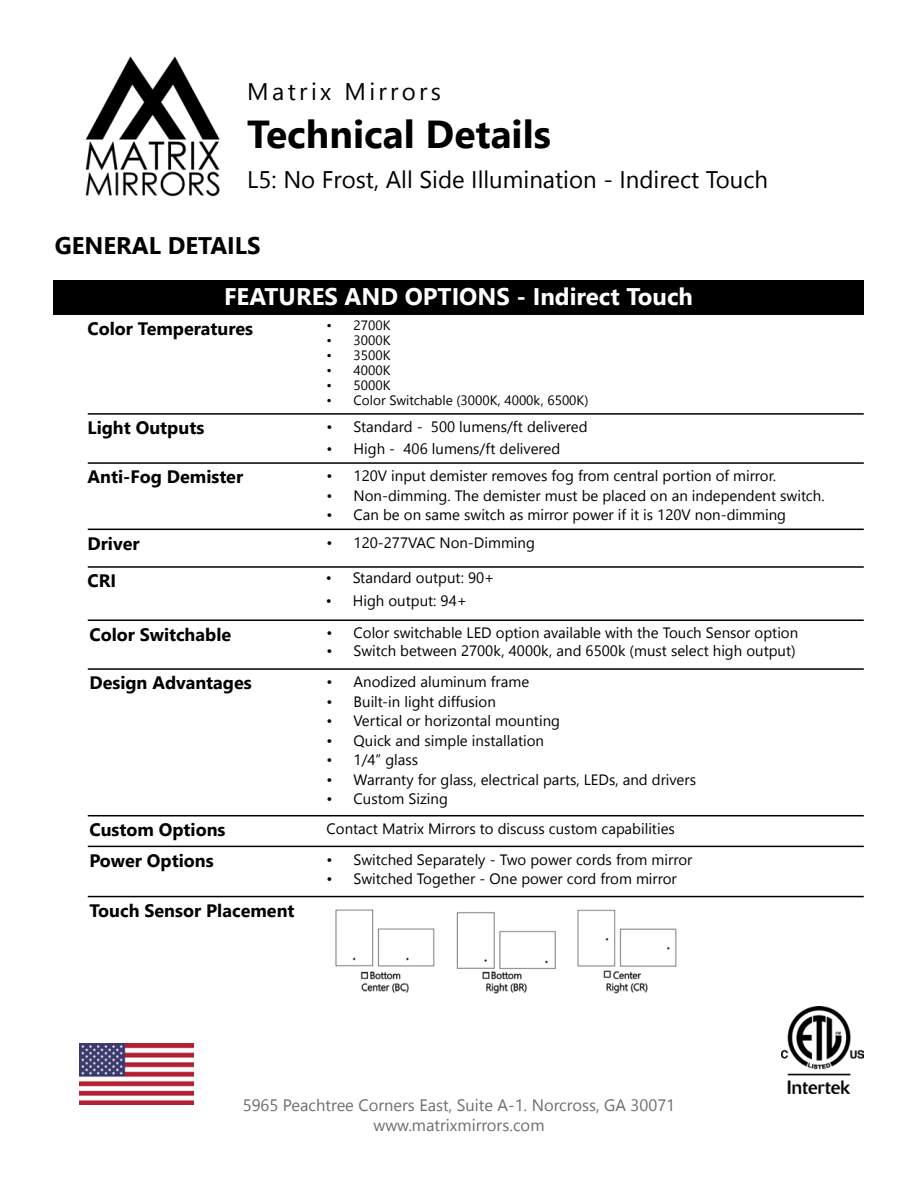
<style>
.page{position:relative;width:918px;height:1188px;background:#fff}
.page>*{position:absolute;margin:0;border:0;box-sizing:border-box;transform-origin:0 0}
.t1{font:700 39px "Nirmala UI";color:#000}
.t2{font:24px "Nirmala UI";color:#000}
.t3{font:700 24px "Nirmala UI";color:#fff}
.t4{font:700 24px "Nirmala UI";color:#000}
.t5{font:24px "Nirmala UI";letter-spacing:.14em;color:#000}
.t6{font:700 18px/37.7px "Nirmala UI";color:#000}
.t7{font:16.5px/19.8px "Nirmala UI";color:#6d6e71;text-align:center}
.t8{font:15px "Nirmala UI";color:#000}
.t9{font:13.5px "Nirmala UI";color:#000}
</style>
<div class="page">
<img style="left:85px;top:56px;width:135px;height:141px">
<div style="left:54px;top:280px;width:810px;height:35px;background:#000"></div>
<hr style="left:88px;top:413px;width:776px;height:2px;background:#000">
<img style="left:79px;top:1044px;width:115px;height:60px">
<hr style="left:88px;top:668px;width:776px;height:2px;background:#000">
<hr style="left:88px;top:462px;width:776px;height:2px;background:#000">
<hr style="left:88px;top:566px;width:776px;height:2px;background:#000">
<hr style="left:88px;top:619px;width:776px;height:2px;background:#000">
<hr style="left:88px;top:815px;width:776px;height:1px;background:#000">
<hr style="left:88px;top:846px;width:776px;height:1px;background:#000">
<hr style="left:88px;top:529px;width:776px;height:1px;background:#000">
<img style="left:781px;top:1006px;width:83px;height:87px">
<hr style="left:88px;top:896px;width:776px;height:1px;background:#000">
<img style="left:335px;top:909px;width:342px;height:85px">
<h2 class="t5" style="left:247px;top:72px;width:195px">Matrix Mirrors</h2>
<h1 class="t1" style="left:247px;top:102px;width:305px">Technical Details</h1>
<h2 class="t2" style="left:247px;top:160px;width:522px">L5: No Frost, All Side Illumination - Indirect Touch</h2>
<h2 class="t4" style="left:55px;top:226px;width:207px">GENERAL DETAILS</h2>
<h2 class="t3" style="left:224px;top:276px;width:471px">FEATURES AND OPTIONS - Indirect Touch</h2>
<p class="t6" style="left:88px;top:308px;width:167px">Color Temperatures</p>
<p class="t6" style="left:88px;top:408px;width:118px">Light Outputs</p>
<p class="t6" style="left:88px;top:457px;width:157px">Anti-Fog Demister</p>
<p class="t6" style="left:88px;top:524px;width:54px">Driver<br>CRI</p>
<p class="t6" style="left:89px;top:615px;width:143px">Color Switchable</p>
<p class="t9" style="left:327px;top:314px;width:65px">• 2700K</p>
<p class="t9" style="left:327px;top:329px;width:65px">• 3000K</p>
<p class="t9" style="left:327px;top:344px;width:65px">• 3500K</p>
<p class="t9" style="left:327px;top:359px;width:65px">• 4000K</p>
<p class="t9" style="left:327px;top:374px;width:65px">• 5000K</p>
<p class="t9" style="left:327px;top:389px;width:263px">• Color Switchable (3000K, 4000k, 6500K)</p>
<p class="t8" style="left:327px;top:414px;width:263px">• Standard - 500 lumens/ft delivered</p>
<p class="t8" style="left:327px;top:437px;width:235px">• High - 406 lumens/ft delivered</p>
<p class="t8" style="left:327px;top:464px;width:451px">• 120V input demister removes fog from central portion of mirror.</p>
<p class="t8" style="left:327px;top:483px;width:500px">• Non-dimming. The demister must be placed on an independent switch.</p>
<p class="t8" style="left:327px;top:503px;width:461px">• Can be on same switch as mirror power if it is 120V non-dimming</p>
<p class="t8" style="left:327px;top:530px;width:210px">• 120-277VAC Non-Dimming</p>
<p class="t8" style="left:326px;top:566px;width:170px">• Standard output: 90+</p>
<p class="t8" style="left:326px;top:588px;width:143px">• High output: 94+</p>
<p class="t8" style="left:327px;top:620px;width:473px">• Color switchable LED option available with the Touch Sensor option</p>
<p class="t8" style="left:327px;top:638px;width:471px">• Switch between 2700k, 4000k, and 6500k (must select high output)</p>
<p class="t6" style="left:89px;top:663px;width:164px">Design Advantages</p>
<p class="t8" style="left:327px;top:670px;width:204px">• Anodized aluminum frame</p>
<p class="t8" style="left:327px;top:689px;width:171px">• Built-in light diffusion</p>
<p class="t8" style="left:327px;top:709px;width:235px">• Vertical or horizontal mounting</p>
<p class="t8" style="left:327px;top:728px;width:219px">• Quick and simple installation</p>
<p class="t8" style="left:327px;top:748px;width:93px">• 1/4” glass</p>
<p class="t8" style="left:327px;top:767px;width:371px">• Warranty for glass, electrical parts, LEDs, and drivers</p>
<p class="t8" style="left:327px;top:787px;width:123px">• Custom Sizing</p>
<p class="t6" style="left:89px;top:813px;width:138px;line-height:30.6px">Custom Options<br>Power Options</p>
<p class="t6" style="left:89px;top:891px;width:207px">Touch Sensor Placement</p>
<p class="t8" style="left:327px;top:816px;width:350px">Contact Matrix Mirrors to discuss custom capabilities</p>
<p class="t8" style="left:327px;top:847px;width:367px">• Switched Separately - Two power cords from mirror</p>
<p class="t8" style="left:327px;top:867px;width:352px">• Switched Together - One power cord from mirror</p>
<p class="t7" style="left:243px;top:1094px;width:434px">5965 Peachtree Corners East, Suite A-1. Norcross, GA 30071 www.matrixmirrors.com</p>
</div>
